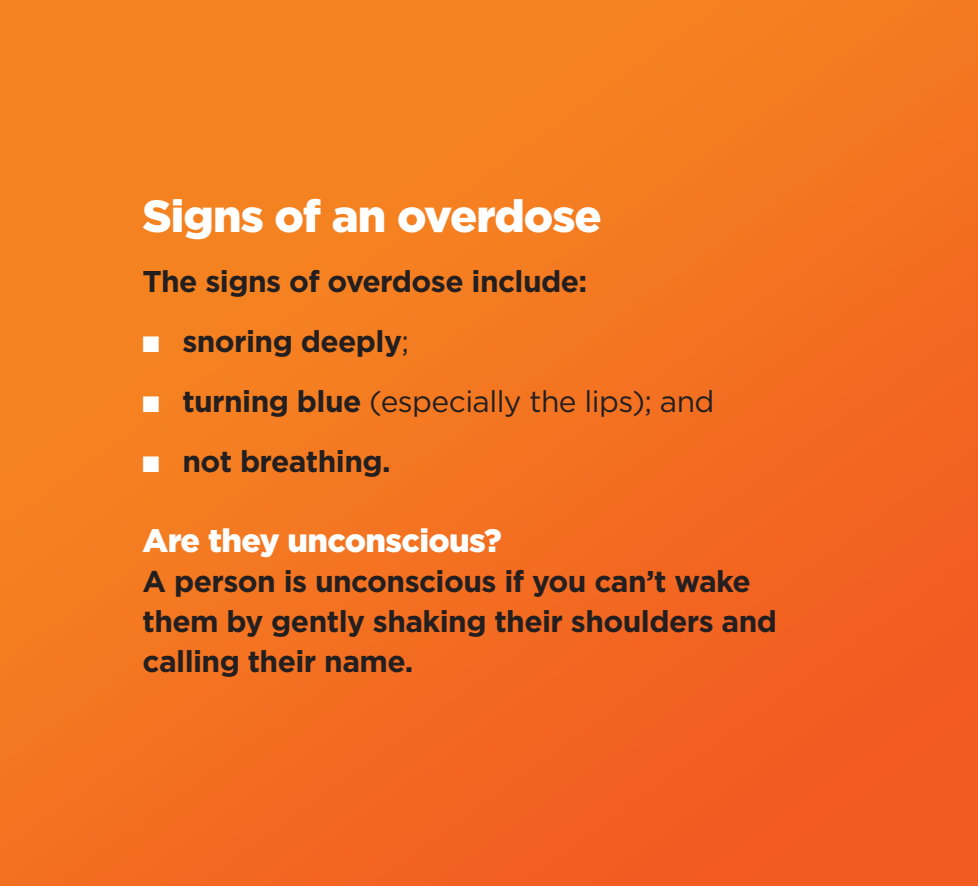
<style>
.page{position:relative;width:978px;height:886px;background:#fff}
.page>*{position:absolute;margin:0;border:0;box-sizing:border-box;transform-origin:0 0}
.t1{font:900 45px "Gotham";letter-spacing:-.02em;color:#fff}
.t2{font:900 32.5px "Gotham";letter-spacing:-.02em;color:#fff}
.t3{font:700 30px/40px "Gotham";letter-spacing:-.02em;color:#231f20}
.t4{font:30px "Gotham";letter-spacing:-.02em;color:#231f20}
.s1{color:#fff}
.s2{font-weight:400}
.s3{font-weight:700}
</style>
<div class="page">
<img style="left:0;top:0;width:978px;height:886px">
<h1 class="t1" style="left:143px;top:185px;width:461px">Signs of an overdose</h1>
<p class="t3" style="left:143px;top:261px;width:446px">The signs of overdose include:</p>
<p class="t3" style="left:143px;top:321px;width:268px"><span class="s1">■</span> snoring deeply<span class="s2">;</span></p>
<p class="t4" style="left:143px;top:382px;width:574px"><span class="s1">■</span> <span class="s3">turning blue</span> (especially the lips); and</p>
<p class="t3" style="left:143px;top:441px;width:250px"><span class="s1">■</span> not breathing.</p>
<p class="t2" style="left:143px;top:518px;width:361px">Are they unconscious?</p>
<p class="t3" style="left:143px;top:561px;width:636px">A person is unconscious if you can’t wake them by gently shaking their shoulders and calling their name.</p>
</div>
